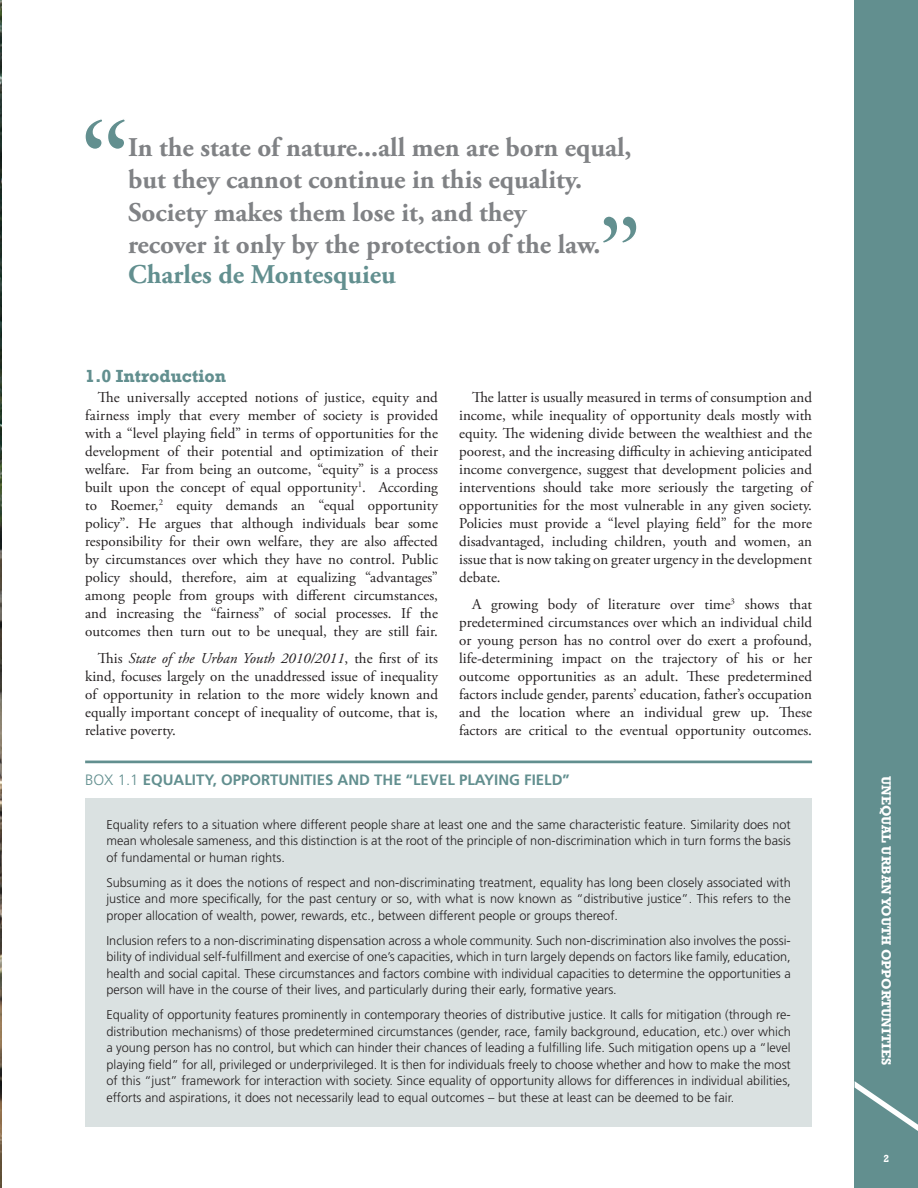
<style>
.page{position:relative;width:918px;height:1188px;background:#fff}
.page>*{position:absolute;margin:0;border:0;box-sizing:border-box;transform-origin:0 0}
.t1{font:700 27px/32.4px "Adobe Garamond Pro";color:#808285}
.t2{font:700 27px "Adobe Garamond Pro";color:#628f8f}
.t3{font:700 18px "Rockwell";color:#628f8f}
.t4{font:15px/18px "Adobe Garamond Pro";color:#231f20;text-align:justify}
.t5{font:700 15px "Frutiger LT Std";color:#628f8f}
.t6{font:700 13.5px "Rockwell";color:#fff}
.t7{font:300 12.75px/16.5px "Frutiger LT Std";color:#231f20;text-align:justify}
.t8{font:700 10.5px "Rockwell";color:#fff}
.s1{font-style:italic}
.s2{font-weight:300}
</style>
<div class="page">
<div style="left:854px;top:0;width:64px;height:1187px;background:#628f8f"></div>
<svg style="left:854px;top:1081px;width:64px;height:50px"></svg>
<img style="left:0;top:0;width:2px;height:1187px">
<div style="left:85px;top:797px;width:727px;height:329px;background:#dae1e1"></div>
<hr style="left:85px;top:760px;width:727px;height:3px;background:#628f8f">
<svg style="left:85px;top:119px;width:552px;height:124px"></svg>
<p class="t1" style="left:128px;top:131px;width:505px">In the state of nature...all men are born equal, but they cannot continue in this equality.<br>Society makes them lose it, and they<br>recover it only by the protection of the law.</p>
<p class="t2" style="left:128px;top:259px;width:269px">Charles de Montesquieu</p>
<p class="t3" style="left:85px;top:365px;width:143px">1. 0 Introduction</p>
<p class="t4" style="left:85px;top:389px;width:354px;text-indent:13px">The universally accepted notions of justice, equity and fairness imply that every member of society is provided with a “level playing field” in terms of opportunities for the development of their potential and optimization of their welfare. Far from being an outcome, “equity” is a process built upon the concept of equal opportunity<sup>1</sup>. According to Roemer,<sup>2</sup> equity demands an “equal opportunity policy”. He argues that although individuals bear some responsibility for their own welfare, they are also affected by circumstances over which they have no control. Public policy should, therefore, aim at equalizing “advantages” among people from groups with different circumstances, and increasing the “fairness” of social processes. If the outcomes then turn out to be unequal, they are still fair.</p>
<p class="t4" style="left:85px;top:649px;width:354px;text-indent:13px">This <span class="s1">State of the Urban Youth 2010/2011</span>, the first of its kind, focuses largely on the unaddressed issue of inequality of opportunity in relation to the more widely known and equally important concept of inequality of outcome, that is, relative poverty.</p>
<p class="t4" style="left:459px;top:389px;width:354px;text-indent:13px">The latter is usually measured in terms of consumption and income, while inequality of opportunity deals mostly with equity. The widening divide between the wealthiest and the poorest, and the increasing difficulty in achieving anticipated income convergence, suggest that development policies and interventions should take more seriously the targeting of opportunities for the most vulnerable in any given society.<br>Policies must provide a “level playing field” for the more disadvantaged, including children, youth and women, an issue that is now taking on greater urgency in the development debate.</p>
<p class="t4" style="left:459px;top:595px;width:354px;text-indent:13px">A growing body of literature over time<sup>3</sup> shows that predetermined circumstances over which an individual child or young person has no control over do exert a profound, life-determining impact on the trajectory of his or her outcome opportunities as an adult. These predetermined factors include gender, parents’ education, father’s occupation and the location where an individual grew up. These factors are critical to the eventual opportunity outcomes.</p>
<p class="t5" style="left:85px;top:770px;width:486px"><span class="s2">Box 1.1</span> EQUALITY, OPPORTUNITIES AND THE “LEVEL PLAYING FIELD”</p>
<p class="t7" style="left:106px;top:816px;width:686px">Equality refers to a situation where different people share at least one and the same characteristic feature. Similarity does not mean wholesale sameness, and this distinction is at the root of the principle of non-discrimination which in turn forms the basis of fundamental or human rights.</p>
<p class="t7" style="left:106px;top:874px;width:686px">Subsuming as it does the notions of respect and non-discriminating treatment, equality has long been closely associated with justice and more specifically, for the past century or so, with what is now known as “distributive justice”. This refers to the proper allocation of wealth, power, rewards, etc., between different people or groups thereof.</p>
<p class="t7" style="left:106px;top:932px;width:686px">Inclusion refers to a non-discriminating dispensation across a whole community. Such non-discrimination also involves the possi&shy;bility of individual self-fulfillment and exercise of one’s capacities, which in turn largely depends on factors like family, education, health and social capital. These circumstances and factors combine with individual capacities to determine the opportunities a person will have in the course of their lives, and particularly during their early, formative years.</p>
<p class="t7" style="left:106px;top:1006px;width:686px">Equality of opportunity features prominently in contemporary theories of distributive justice. It calls for mitigation (through re&shy;distribution mechanisms) of those predetermined circumstances (gender, race, family background, education, etc.) over which a young person has no control, but which can hinder their chances of leading a fulfilling life. Such mitigation opens up a “level playing field” for all, privileged or underprivileged. It is then for individuals freely to choose whether and how to make the most of this “just” framework for interaction with society. Since equality of opportunity allows for differences in individual abilities, efforts and aspirations, it does not necessarily lead to equal outcomes – but these at least can be deemed to be fair.</p>
<p class="t6" style="left:894px;top:776px;width:290px;rotate:90deg">Unequal Urban Youth Opportunities</p>
<p class="t8" style="left:883px;top:1151px;width:7px">2</p>
</div>
